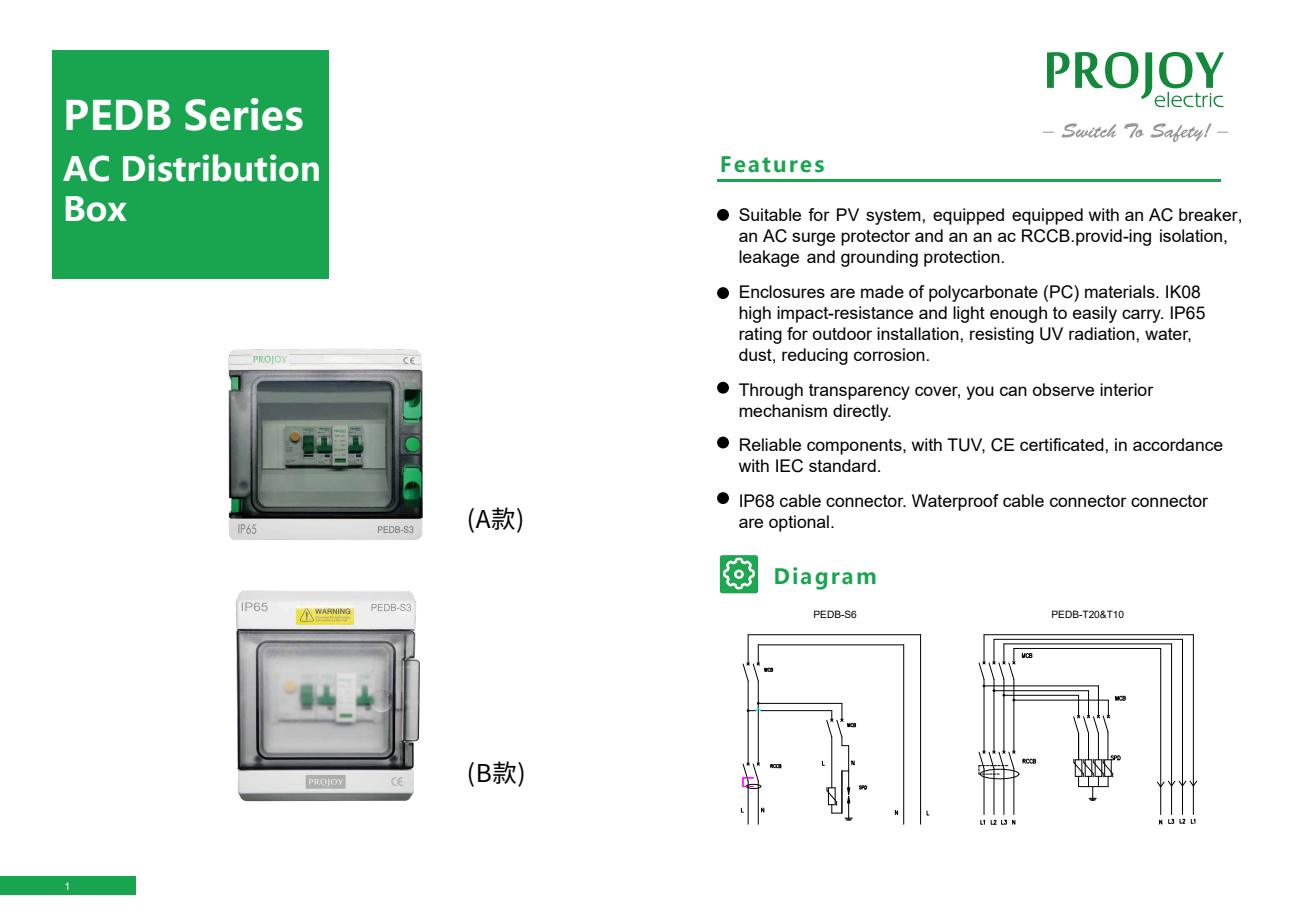
<style>
.page{position:relative;width:1290px;height:918px;background:#fff}
.page>*{position:absolute;margin:0;border:0;box-sizing:border-box;transform-origin:0 0}
.t1{font:700 40.25px "Microsoft Ya Hei";color:#fff}
.t2{font:700 33.25px/39.9px "Microsoft Ya Hei";color:#fff}
.t3{font:24.5px "Source Han Sans CN";color:#040000}
.t4{font:700 21px "Microsoft Ya Hei";letter-spacing:.1em;color:#19a54f}
.t5{font:17.5px/21px "Arial";color:#000}
.t6{font:10.5px "Arial";color:#fff}
.t7{font:10.15px "Arial";color:#040000}
</style>
<div class="page">
<div style="left:52px;top:50px;width:277px;height:229px;background:#19a54f"></div>
<div style="left:0;top:876px;width:135px;height:19px;background:#19a54f"></div>
<div style="left:717px;top:209px;width:12px;height:12px;background:#000;border-radius:50%"></div>
<div style="left:717px;top:287px;width:12px;height:12px;background:#000;border-radius:50%"></div>
<div style="left:717px;top:382px;width:12px;height:12px;background:#000;border-radius:50%"></div>
<div style="left:717px;top:436px;width:12px;height:12px;background:#000;border-radius:50%"></div>
<div style="left:717px;top:492px;width:12px;height:12px;background:#000;border-radius:50%"></div>
<svg style="left:1047px;top:52px;width:22px;height:36px"></svg>
<svg style="left:1075px;top:52px;width:149px;height:55px"></svg>
<svg style="left:1061px;top:123px;width:55px;height:15px"></svg>
<svg style="left:1124px;top:123px;width:20px;height:15px"></svg>
<svg style="left:1150px;top:123px;width:61px;height:19px"></svg>
<hr style="left:717px;top:180px;width:504px;height:2px;background:#19a54f">
<hr style="left:758px;top:644px;width:146px;height:1px;background:#000">
<hr style="left:748px;top:634px;width:172px;height:1px;background:#000">
<svg style="left:770px;top:764px;width:11px;height:4px"></svg>
<div style="left:746px;top:784px;width:15px;height:4px;border:1px solid #000;border-radius:50%"></div>
<hr style="left:758px;top:781px;width:1px;height:43px;background:#000">
<hr style="left:748px;top:781px;width:1px;height:43px;background:#000">
<svg style="left:761px;top:807px;width:3px;height:6px"></svg>
<hr style="left:760px;top:710px;width:72px;height:1px;background:#000">
<hr style="left:758px;top:703px;width:84px;height:1px;background:#000">
<svg style="left:742px;top:762px;width:18px;height:25px"></svg>
<hr style="left:758px;top:703px;width:1px;height:61px;background:#000">
<hr style="left:748px;top:710px;width:1px;height:54px;background:#000">
<svg style="left:742px;top:635px;width:31px;height:76px"></svg>
<svg style="left:822px;top:703px;width:45px;height:118px"></svg>
<hr style="left:903px;top:645px;width:1px;height:179px;background:#000">
<hr style="left:920px;top:635px;width:1px;height:189px;background:#000">
<svg style="left:895px;top:810px;width:3px;height:6px"></svg>
<hr style="left:1013px;top:768px;width:1px;height:46px;background:#000">
<hr style="left:1003px;top:768px;width:1px;height:46px;background:#000">
<hr style="left:1013px;top:700px;width:1px;height:52px;background:#000">
<hr style="left:1003px;top:679px;width:1px;height:73px;background:#000">
<hr style="left:1004px;top:695px;width:74px;height:1px;background:#000">
<hr style="left:1014px;top:648px;width:147px;height:1px;background:#000">
<hr style="left:1004px;top:643px;width:167px;height:1px;background:#000">
<hr style="left:1014px;top:700px;width:94px;height:1px;background:#000">
<hr style="left:1160px;top:648px;width:1px;height:166px;background:#000">
<hr style="left:1171px;top:644px;width:1px;height:170px;background:#000">
<hr style="left:1193px;top:635px;width:1px;height:179px;background:#000">
<svg style="left:1159px;top:819px;width:3px;height:6px"></svg>
<div style="left:980px;top:769px;width:39px;height:10px;border:1px solid #000;border-radius:50%"></div>
<svg style="left:978px;top:750px;width:37px;height:25px"></svg>
<hr style="left:993px;top:768px;width:1px;height:46px;background:#000">
<hr style="left:984px;top:768px;width:1px;height:46px;background:#000">
<hr style="left:993px;top:679px;width:1px;height:73px;background:#000">
<hr style="left:984px;top:679px;width:1px;height:73px;background:#000">
<svg style="left:980px;top:819px;width:5px;height:5px"></svg>
<svg style="left:991px;top:819px;width:24px;height:6px"></svg>
<hr style="left:994px;top:639px;width:188px;height:1px;background:#000">
<hr style="left:984px;top:634px;width:209px;height:1px;background:#000">
<hr style="left:984px;top:685px;width:114px;height:1px;background:#000">
<hr style="left:994px;top:690px;width:94px;height:1px;background:#000">
<svg style="left:978px;top:635px;width:37px;height:66px"></svg>
<hr style="left:1098px;top:686px;width:1px;height:30px;background:#000">
<hr style="left:1182px;top:639px;width:1px;height:175px;background:#000">
<svg style="left:1191px;top:818px;width:4px;height:5px"></svg>
<svg style="left:1168px;top:819px;width:17px;height:5px"></svg>
<svg style="left:1157px;top:780px;width:40px;height:7px"></svg>
<svg style="left:1022px;top:759px;width:14px;height:4px"></svg>
<svg style="left:1022px;top:653px;width:10px;height:6px"></svg>
<svg style="left:1073px;top:691px;width:52px;height:110px"></svg>
<div style="left:720px;top:555px;width:38px;height:38px;background:#1ea650;border-radius:2px"></div>
<svg style="left:723px;top:558px;width:32px;height:31px"></svg>
<img style="left:236px;top:590px;width:184px;height:212px">
<img style="left:228px;top:348px;width:195px;height:192px">
<h1 class="t1" style="left:63px;top:87px;width:242px">PEDB Series</h1>
<h2 class="t2" style="left:63px;top:148px;width:260px">AC Distribution<br>Box</h2>
<p class="t4" style="left:720px;top:150px;width:106px">Features</p>
<p class="t5" style="left:739px;top:205px;width:505px">Suitable for PV system, equipped equipped with an AC breaker, an AC surge protector and an an ac RCCB.provid-ing isolation, leakage and grounding protection.</p>
<p class="t5" style="left:739px;top:281px;width:468px">Enclosures are made of polycarbonate (PC) materials. IK08 high impact-resistance and light enough to easily carry. IP65 rating for outdoor installation, resisting UV radiation, water, dust, reducing corrosion.</p>
<p class="t5" style="left:739px;top:379px;width:416px">Through transparency cover, you can observe interior mechanism directly.</p>
<p class="t5" style="left:739px;top:434px;width:486px">Reliable components, with TUV, CE certificated, in accordance with IEC standard.</p>
<p class="t5" style="left:739px;top:490px;width:471px">IP68 cable connector. Waterproof cable connector connector are optional.</p>
<h3 class="t3" style="left:467px;top:505px;width:59px">(A款)</h3>
<p class="t4" style="left:773px;top:562px;width:105px">Diagram</p>
<p class="t6" style="left:65px;top:879px;width:7px">1</p>
<h3 class="t3" style="left:467px;top:759px;width:60px">(B款)</h3>
<p class="t7" style="left:813px;top:607px;width:45px">PEDB-S6</p>
<p class="t7" style="left:1051px;top:607px;width:74px">PEDB-T20&amp;T10</p>
</div>
